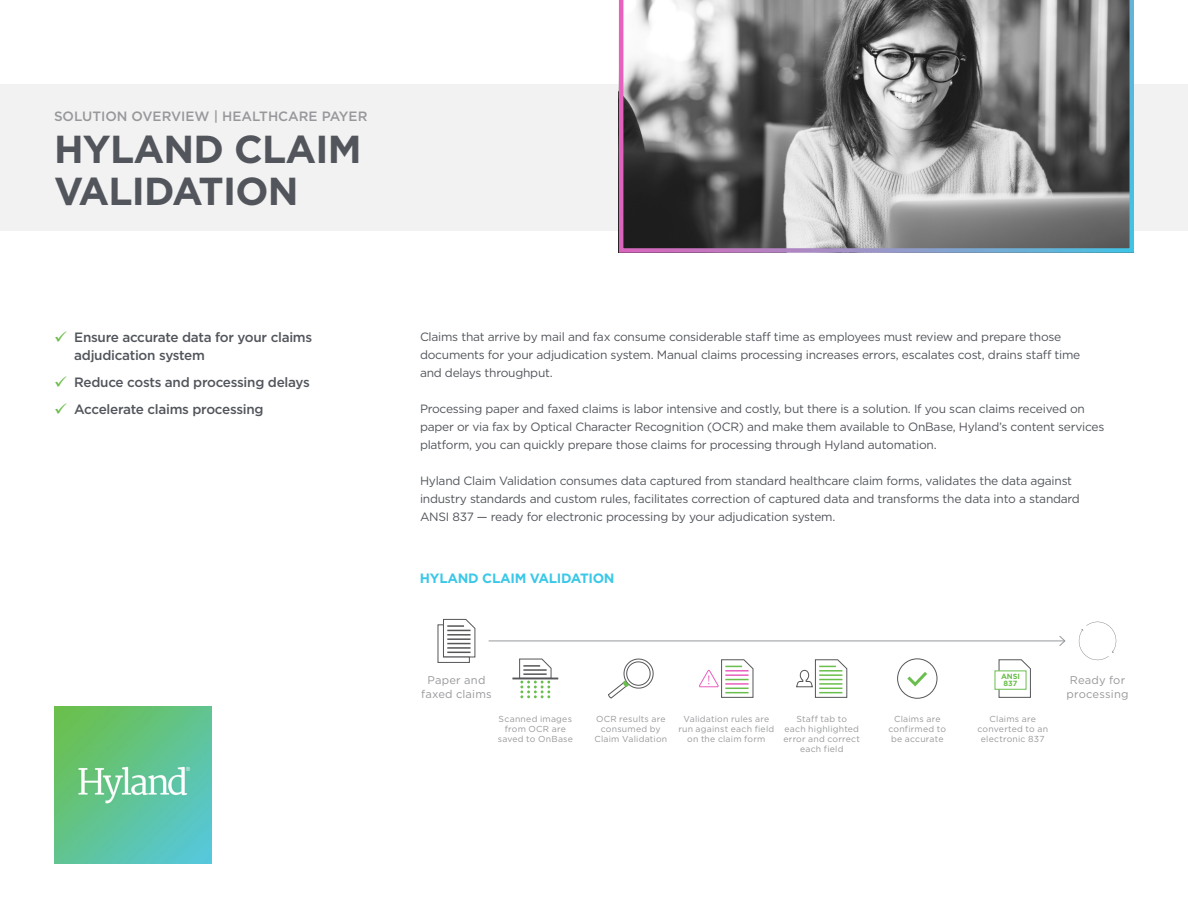
<style>
.page{position:relative;width:1188px;height:918px;background:#fff}
.page>*{position:absolute;margin:0;border:0;box-sizing:border-box;transform-origin:0 0}
.t1{font:700 39px/42px "Gotham HTF";letter-spacing:-.02em;color:#52555b}
.t2{font:500 13.5px/18px "Gotham HTF";letter-spacing:-.02em;color:#52555b}
.document_label{font:500 13.5px "Gotham HTF";color:#97989b}
.subhead_1{font:700 13.5px "Gotham HTF";letter-spacing:-.02em;color:#3bc8e8}
.body_copy{font:12px/18px "Gotham HTF";letter-spacing:-.02em;color:#52555b}
.t3{font:11.1px/13.6px "Gotham HTF";letter-spacing:.02em;color:#97989b;text-align:center}
.t4{font:8.7px/9.9px "Gotham HTF";letter-spacing:.025em;color:#97989b;text-align:center}
.call_to_action{font:700 7.5px/7.5px "Gotham HTF";letter-spacing:-.01em;color:#6abe4d;text-align:center}
</style>
<div class="page">
<div style="left:0;top:84px;width:1188px;height:147px;background:#f2f2f2"></div>
<svg style="left:619px;top:0;width:515px;height:253px;background:#858487"></svg>
<img style="left:54px;top:707px;width:157px;height:157px">
<hr style="left:489px;top:641px;width:576px;height:1px;background:#97989b">
<svg style="left:1059px;top:636px;width:7px;height:10px"></svg>
<svg style="left:438px;top:619px;width:37px;height:44px"></svg>
<hr style="left:512px;top:678px;width:46px;height:1px;background:#555659">
<svg style="left:519px;top:659px;width:32px;height:39px"></svg>
<hr style="left:523px;top:669px;width:24px;height:2px;background:#555659">
<hr style="left:523px;top:673px;width:24px;height:2px;background:#555659">
<svg style="left:1079px;top:622px;width:37px;height:38px"></svg>
<svg style="left:608px;top:658px;width:46px;height:40px"></svg>
<div style="left:897px;top:659px;width:40px;height:39px;border:1px solid #555659;border-radius:50%"></div>
<svg style="left:907px;top:672px;width:20px;height:15px"></svg>
<svg style="left:995px;top:659px;width:36px;height:39px"></svg>
<svg style="left:699px;top:659px;width:54px;height:39px"></svg>
<svg style="left:796px;top:659px;width:51px;height:39px"></svg>
<p class="document_label" style="left:54px;top:108px;width:315px">SOLUTION OVERVIEW | HEALTHCARE PAYER</p>
<p class="t1" style="left:54px;top:127px;width:309px">HYLAND CLAIM<br>VALIDATION</p>
<p class="t2" style="left:74px;top:328px;width:240px">Ensure accurate data for your claims adjudication system</p>
<p class="t2" style="left:74px;top:373px;width:237px">Reduce costs and processing delays</p>
<p class="t2" style="left:74px;top:400px;width:191px">Accelerate claims processing</p>
<p class="body_copy" style="left:420px;top:327px;width:662px">Claims that arrive by mail and fax consume considerable staff time as employees must review and prepare those documents for your adjudication system. Manual claims processing increases errors, escalates cost, drains staff time and delays throughput.</p>
<p class="body_copy" style="left:420px;top:399px;width:686px">Processing paper and faxed claims is labor intensive and costly, but there is a solution. If you scan claims received on paper or via fax by Optical Character Recognition (OCR) and make them available to OnBase, Hyland’s content services platform, you can quickly prepare those claims for processing through Hyland automation.</p>
<p class="body_copy" style="left:420px;top:471px;width:661px">Hyland Claim Validation consumes data captured from standard healthcare claim forms, validates the data against industry standards and custom rules, facilitates correction of captured data and transforms the data into a standard<br>ANSI 837 — ready for electronic processing by your adjudication system.</p>
<p class="subhead_1" style="left:420px;top:571px;width:196px">HYLAND CLAIM VALIDATION</p>
<p class="call_to_action" style="left:1001px;top:672px;width:20px">ANSI<br>837</p>
<p class="t3" style="left:421px;top:673px;width:72px">Paper and faxed claims</p>
<p class="t3" style="left:1067px;top:673px;width:64px;text-align:left">Ready for processing</p>
<p class="t4" style="left:498px;top:714px;width:77px">Scanned images from OCR are saved to OnBase</p>
<p class="t4" style="left:594px;top:714px;width:74px">OCR results are consumed by<br>Claim Validation</p>
<p class="t4" style="left:678px;top:714px;width:97px">Validation rules are run against each field on the claim form</p>
<p class="t4" style="left:784px;top:714px;width:78px">Staff tab to<br>each highlighted error and correct each field</p>
<p class="t4" style="left:889px;top:714px;width:59px">Claims are confirmed to be accurate</p>
<p class="t4" style="left:978px;top:714px;width:72px">Claims are converted to an electronic 837</p>
</div>
